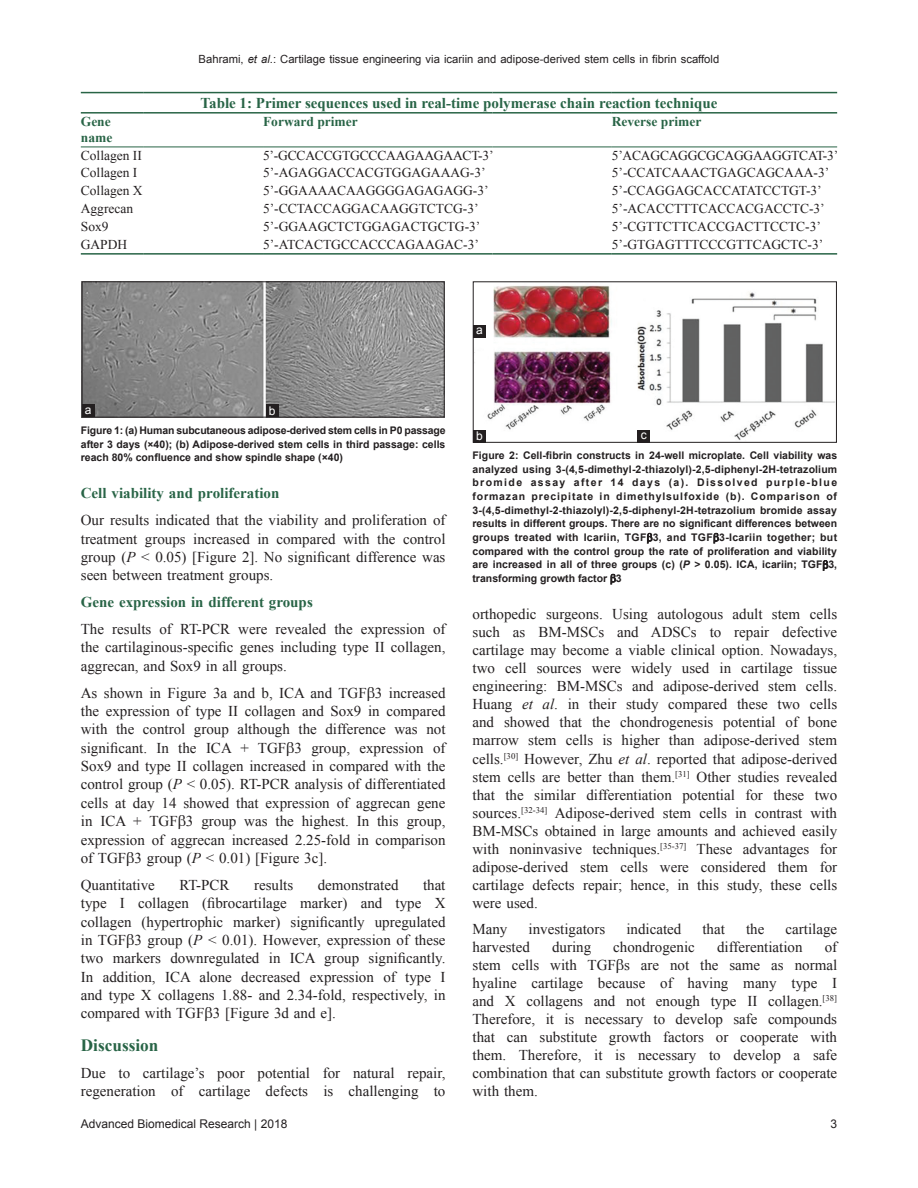
<style>
.page{position:relative;width:918px;height:1188px;background:#fff}
.page>*{position:absolute;margin:0;border:0;box-sizing:border-box;transform-origin:0 0}
.t1{font:700 17.25px "Times New Roman";color:#286446}
.TX{font:15px/18px "Times New Roman";color:#231f20;text-align:justify}
.TT{font:700 15px "Times New Roman";color:#286446}
.TB{font:13.5px "Times New Roman";color:#231f20}
.TBL{font:13.5px "Times New Roman";color:#231f20}
.TCH{font:700 13.5px/16.2px "Times New Roman";color:#286446}
.t2{font:12px "Arial";color:#231f20}
.LABEL{font:12px "Arial";color:#fff}
.t3{font:11.25px "Arial";color:#231f20}
.FGC{font:700 10.5px/13.6px "Arial";color:#231f20;text-align:justify}
.s1{font-style:italic}
</style>
<div class="page">
<hr style="left:81px;top:92px;width:63px;height:1px;background:#286446">
<hr style="left:144px;top:92px;width:119px;height:1px;background:#286446">
<hr style="left:263px;top:92px;width:230px;height:1px;background:#286446">
<hr style="left:493px;top:92px;width:119px;height:1px;background:#286446">
<hr style="left:612px;top:92px;width:225px;height:1px;background:#286446">
<hr style="left:81px;top:112px;width:63px;height:2px;background:#286446">
<hr style="left:144px;top:112px;width:119px;height:2px;background:#286446">
<hr style="left:263px;top:112px;width:230px;height:2px;background:#286446">
<hr style="left:493px;top:112px;width:119px;height:2px;background:#286446">
<hr style="left:612px;top:112px;width:225px;height:2px;background:#286446">
<hr style="left:81px;top:253px;width:63px;height:2px;background:#286446">
<hr style="left:144px;top:253px;width:119px;height:2px;background:#286446">
<hr style="left:263px;top:253px;width:230px;height:2px;background:#286446">
<hr style="left:493px;top:253px;width:119px;height:2px;background:#286446">
<hr style="left:612px;top:253px;width:225px;height:2px;background:#286446">
<hr style="left:81px;top:147px;width:63px;height:1px;background:#286446">
<hr style="left:144px;top:147px;width:119px;height:1px;background:#286446">
<hr style="left:263px;top:147px;width:230px;height:1px;background:#286446">
<hr style="left:493px;top:147px;width:119px;height:1px;background:#286446">
<hr style="left:612px;top:147px;width:225px;height:1px;background:#286446">
<img style="left:84px;top:284px;width:358px;height:131px">
<div style="left:266px;top:405px;width:13px;height:12px;background:#231f20"></div>
<div style="left:82px;top:405px;width:13px;height:12px;background:#231f20"></div>
<img style="left:475px;top:285px;width:360px;height:156px">
<div style="left:473px;top:282px;width:364px;height:161px;border:1px solid #231f20"></div>
<div style="left:638px;top:430px;width:12px;height:13px;background:#231f20"></div>
<div style="left:473px;top:430px;width:13px;height:13px;background:#231f20"></div>
<div style="left:473px;top:325px;width:13px;height:12px;background:#231f20"></div>
<svg style="left:647px;top:533px;width:6px;height:11px"></svg>
<svg style="left:713px;top:533px;width:6px;height:11px"></svg>
<svg style="left:823px;top:560px;width:5px;height:11px"></svg>
<svg style="left:610px;top:574px;width:6px;height:11px"></svg>
<p class="t3" style="left:199px;top:51px;width:522px">Bahrami, <span class="s1">et al</span>.: Cartilage tissue engineering via icariin and adipose‑derived stem cells in fibrin scaffold</p>
<p class="TT" style="left:201px;top:92px;width:518px">Table 1: Primer sequences used in real‑time polymerase chain reaction technique</p>
<p class="TCH" style="left:81px;top:113px;width:33px">Gene name</p>
<p class="TCH" style="left:263px;top:113px;width:96px">Forward primer</p>
<p class="TCH" style="left:612px;top:113px;width:91px">Reverse primer</p>
<p class="TB" style="left:81px;top:146px;width:63px">Collagen II</p>
<p class="TB" style="left:263px;top:146px;width:232px">5’‑GCCACCGTGCCCAAGAAGAACT‑3’</p>
<p class="TB" style="left:612px;top:146px;width:228px">5’ACAGCAGGCGCAGGAAGGTCAT‑3’</p>
<p class="TB" style="left:81px;top:163px;width:58px">Collagen I</p>
<p class="TB" style="left:263px;top:163px;width:224px">5’‑AGAGGACCACGTGGAGAAAG‑3’</p>
<p class="TB" style="left:612px;top:163px;width:219px">5’‑CCATCAAACTGAGCAGCAAA‑3’</p>
<p class="TB" style="left:81px;top:181px;width:63px">Collagen X</p>
<p class="TB" style="left:263px;top:181px;width:227px">5’‑GGAAAACAAGGGGAGAGAGG‑3’</p>
<p class="TB" style="left:612px;top:181px;width:211px">5’‑CCAGGAGCACCATATCCTGT‑3’</p>
<p class="TB" style="left:81px;top:199px;width:54px">Aggrecan</p>
<p class="TB" style="left:263px;top:199px;width:217px">5’‑CCTACCAGGACAAGGTCTCG‑3’</p>
<p class="TB" style="left:612px;top:199px;width:215px">5’‑ACACCTTTCACCACGACCTC‑3’</p>
<p class="TB" style="left:81px;top:217px;width:29px">Sox9</p>
<p class="TB" style="left:263px;top:217px;width:219px">5’‑GGAAGCTCTGGAGACTGCTG‑3’</p>
<p class="TB" style="left:612px;top:217px;width:211px">5’‑CGTTCTTCACCGACTTCCTC‑3’</p>
<p class="TBL" style="left:81px;top:235px;width:48px">GAPDH</p>
<p class="TBL" style="left:263px;top:235px;width:217px">5’‑ATCACTGCCACCCAGAAGAC‑3’</p>
<p class="TBL" style="left:612px;top:235px;width:213px">5’‑GTGAGTTTCCCGTTCAGCTC‑3’</p>
<p class="LABEL" style="left:476px;top:322px;width:8px">a</p>
<p class="LABEL" style="left:85px;top:402px;width:8px">a</p>
<p class="LABEL" style="left:269px;top:403px;width:8px">b</p>
<p class="FGC" style="left:81px;top:424px;width:366px">Figure 1: (a) Human subcutaneous adipose‑derived stem cells in P0 passage after 3 days (×40); (b) Adipose‑derived stem cells in third passage: cells reach 80% confluence and show spindle shape (×40)</p>
<h2 class="TT" style="left:81px;top:483px;width:200px">Cell viability and proliferation</h2>
<p class="TX" style="left:81px;top:511px;width:366px">Our results indicated that the viability and proliferation of treatment groups increased in compared with the control group (<span class="s1">P</span> &lt; 0.05) [Figure 2]. No significant difference was seen between treatment groups.</p>
<h2 class="TT" style="left:81px;top:591px;width:234px">Gene expression in different groups</h2>
<p class="TX" style="left:81px;top:619px;width:366px">The results of RT‑PCR were revealed the expression of the cartilaginous‑specific genes including type II collagen, aggrecan, and Sox9 in all groups.</p>
<p class="TX" style="left:81px;top:683px;width:366px">As shown in Figure 3a and b, ICA and TGF 3 increased the expression of type II collagen and Sox9 in compared with the control group although the difference was not significant. In the ICA + TGF 3 group, expression of Sox9 and type II collagen increased in compared with the control group (<span class="s1">P</span> &lt; 0.05). RT‑PCR analysis of differentiated cells at day 14 showed that expression of aggrecan gene in ICA + TGF 3 group was the highest. In this group, expression of aggrecan increased 2.25‑fold in comparison of TGF 3 group (<span class="s1">P</span> &lt; 0.01) [Figure 3c].</p>
<p class="TX" style="left:81px;top:875px;width:76px">Quantitative</p>
<p class="TX" style="left:179px;top:875px;width:52px">RT‑PCR</p>
<p class="TX" style="left:254px;top:875px;width:41px">results</p>
<p class="TX" style="left:318px;top:875px;width:82px">demonstrated</p>
<p class="TX" style="left:81px;top:875px;width:366px;text-indent:342px">that type I collagen (fibrocartilage marker) and type X collagen (hypertrophic marker) significantly upregulated in TGF 3 group (<span class="s1">P</span> &lt; 0.01). However, expression of these two markers downregulated in ICA group significantly.<br>In addition, ICA alone decreased expression of type I and type X collagens 1.88‑ and 2.34‑fold, respectively, in compared with TGF 3 [Figure 3d and e].</p>
<h1 class="t1" style="left:81px;top:1033px;width:79px">Discussion</h1>
<p class="TX" style="left:81px;top:1063px;width:366px">Due to cartilage’s poor potential for natural repair, regeneration of cartilage defects is challenging to</p>
<p class="LABEL" style="left:476px;top:428px;width:8px">b</p>
<p class="LABEL" style="left:641px;top:427px;width:7px">c</p>
<p class="FGC" style="left:472px;top:449px;width:366px">Figure 2: Cell‑fibrin constructs in 24‑well microplate. Cell viability was analyzed using 3‑(4,5‑dimethyl‑2‑thiazolyl)‑2,5‑diphenyl‑2H‑tetrazolium bromide assay after 14 days (a). Dissolved purple‑blue formazan precipitate in dimethylsulfoxide (b). Comparison of 3‑(4,5‑dimethyl‑2‑thiazolyl)‑2,5‑diphenyl‑2H‑tetrazolium bromide assay results in different groups. There are no significant differences between groups treated with Icariin, TGF 3, and TGF 3‑Icariin together; but compared with the control group the rate of proliferation and viability are increased in all of three groups (c) (<span class="s1">P</span> &gt; 0.05). ICA, icariin; TGF 3, transforming growth factor 3</p>
<p class="TX" style="left:472px;top:605px;width:366px">orthopedic surgeons. Using autologous adult stem cells such as BM‑MSCs and ADSCs to repair defective cartilage may become a viable clinical option. Nowadays, two cell sources were widely used in cartilage tissue engineering: BM‑MSCs and adipose‑derived stem cells.<br>Huang <span class="s1">et al</span>. in their study compared these two cells and showed that the chondrogenesis potential of bone marrow stem cells is higher than adipose‑derived stem cells.<sup>[30]</sup> However, Zhu <span class="s1">et al</span>. reported that adipose‑derived stem cells are better than them.<sup>[31]</sup> Other studies revealed that the similar differentiation potential for these two sources.<sup>[32‑34]</sup> Adipose‑derived stem cells in contrast with BM‑MSCs obtained in large amounts and achieved easily with noninvasive techniques.<sup>[35‑37]</sup> These advantages for adipose‑derived stem cells were considered them for cartilage defects repair; hence, in this study, these cells were used.</p>
<p class="TX" style="left:472px;top:920px;width:36px">Many</p>
<p class="TX" style="left:529px;top:920px;width:78px">investigators</p>
<p class="TX" style="left:626px;top:920px;width:56px">indicated</p>
<p class="TX" style="left:702px;top:920px;width:24px">that</p>
<p class="TX" style="left:746px;top:920px;width:20px">the</p>
<p class="TX" style="left:786px;top:920px;width:53px">cartilage</p>
<p class="TX" style="left:472px;top:938px;width:59px">harvested</p>
<p class="TX" style="left:552px;top:938px;width:41px">during</p>
<p class="TX" style="left:613px;top:938px;width:83px">chondrogenic</p>
<p class="TX" style="left:717px;top:938px;width:87px">differentiation</p>
<p class="TX" style="left:472px;top:938px;width:366px;text-indent:352px">of stem cells with TGF s are not the same as normal hyaline cartilage because of having many type I and X collagens and not enough type II collagen.<sup>[38] </sup>Therefore, it is necessary to develop safe compounds that can substitute growth factors or cooperate with them. Therefore, it is necessary to develop a safe combination that can substitute growth factors or cooperate with them.</p>
<p class="t2" style="left:81px;top:1116px;width:208px">Advanced Biomedical Research | 2018</p>
<p class="t2" style="left:830px;top:1116px;width:8px">3</p>
</div>
